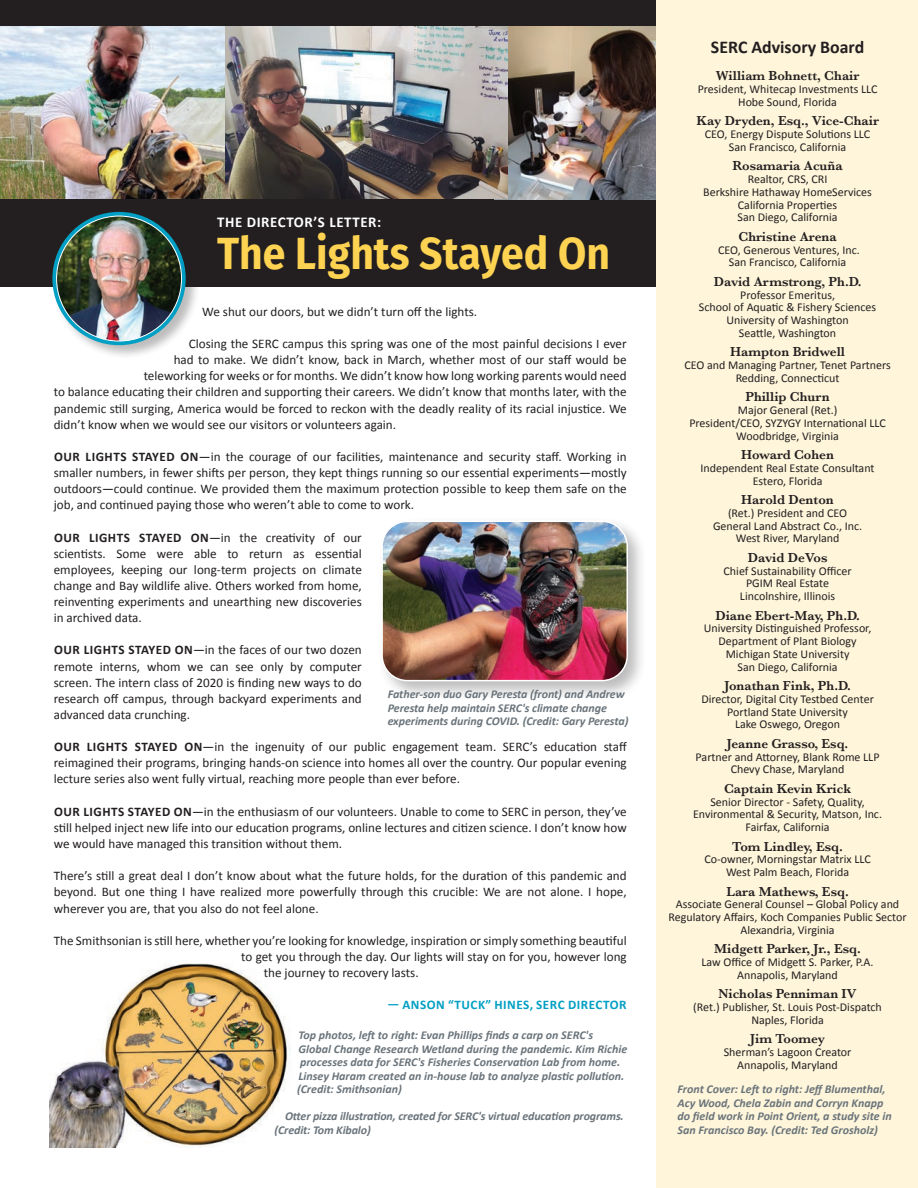
<style>
.page{position:relative;width:918px;height:1188px;background:#fff}
.page>*{position:absolute;margin:0;border:0;box-sizing:border-box;transform-origin:0 0}
.t1{font:700 45px "Fira Sans";color:#fed352;scale:.91 1}
.t2{font:700 18px "Calibri";color:#231f20}
.t3{font:700 15px "Calibri";letter-spacing:.04em;color:#fff}
.t4{font:600 13.5px "Baskerville";color:#231f20}
.t5{font:13.2px/16.2px "Calibri";color:#231f20;text-align:justify}
.t6{font:700 13.2px "Calibri";letter-spacing:.04em;color:#009fc3}
.t7{font:12px/12.8px "Calibri";color:#231f20;text-align:center}
.t8{font:italic 700 12px/13.5px "Calibri";color:#6a747b}
.s1{font-weight:700}
</style>
<div class="page">
<img style="left:49px;top:963px;width:241px;height:185px">
<div style="left:0;top:0;width:658px;height:287px;background:#231f20"></div>
<img style="left:508px;top:27px;width:148px;height:172px">
<img style="left:0;top:26px;width:508px;height:173px">
<div style="left:656px;top:0;width:262px;height:1188px;background:#fef5da"></div>
<div style="left:378px;top:517px;width:269px;height:183px;background:#231f20;opacity:.3"></div>
<img style="left:382px;top:521px;width:245px;height:160px">
<div style="left:381px;top:521px;width:247px;height:160px;border:2px solid #fff;border-radius:25px"></div>
<div style="left:51px;top:211px;width:150px;height:149px;background:#231f20;opacity:.3"></div>
<svg style="left:52px;top:212px;width:134px;height:133px;background:#1fa5c3"></svg>
<img style="left:57px;top:216px;width:125px;height:125px;border-radius:62px">
<p class="t3" style="left:217px;top:212px;width:166px">THE DIRECTOR’S LETTER:</p>
<h1 class="t1" style="left:217px;top:215px;width:433px">The Lights Stayed On</h1>
<p class="t5" style="left:202px;top:303px;width:276px">We shut our doors, but we didn’t turn off the lights.</p>
<p class="t5" style="left:189px;top:336px;width:440px">Closing the SERC campus this spring was one of the most painful decisions I ever</p>
<p class="t5" style="left:174px;top:352px;width:455px">had to make. We didn’t know, back in March, whether most of our staff would be</p>
<p class="t5" style="left:144px;top:368px;width:485px">teleworking for weeks or for months. We didn’t know how long working parents would need</p>
<p class="t5" style="left:54px;top:384px;width:575px">to balance educating their children and supporting their careers. We didn’t know that months later, with the</p>
<p class="t5" style="left:54px;top:400px;width:575px">pandemic still surging, America would be forced to reckon with the deadly reality of its racial injustice. We</p>
<p class="t5" style="left:54px;top:416px;width:344px">didn’t know when we would see our visitors or volunteers again.</p>
<p class="t5" style="left:54px;top:448px;width:575px"><span class="s1">OUR LIGHTS STAYED ON</span>—in the courage of our facilities, maintenance and security staff. Working in smaller numbers, in fewer shifts per person, they kept things running so our essential experiments—mostly outdoors—could continue. We provided them the maximum protection possible to keep them safe on the job, and continued paying those who weren’t able to come to work.</p>
<p class="t5" style="left:54px;top:529px;width:310px"><span class="s1">OUR LIGHTS STAYED ON</span>—in the creativity of our scientists. Some were able to return as essential employees, keeping our long-term projects on climate change and Bay wildlife alive. Others worked from home, reinventing experiments and unearthing new discoveries in archived data.</p>
<p class="t5" style="left:54px;top:642px;width:310px"><span class="s1">OUR LIGHTS STAYED ON</span>—in the faces of our two dozen remote interns, whom we can see only by computer screen. The intern class of 2020 is finding new ways to do research off campus, through backyard experiments and advanced data crunching.</p>
<p class="t5" style="left:54px;top:739px;width:575px"><span class="s1">OUR LIGHTS STAYED ON</span>—in the ingenuity of our public engagement team. SERC’s education staff reimagined their programs, bringing hands-on science into homes all over the country. Our popular evening lecture series also went fully virtual, reaching more people than ever before.</p>
<p class="t5" style="left:54px;top:803px;width:575px"><span class="s1">OUR LIGHTS STAYED ON</span>—in the enthusiasm of our volunteers. Unable to come to SERC in person, they’ve still helped inject new life into our education programs, online lectures and citizen science. I don’t know how we would have managed this transition without them.</p>
<p class="t5" style="left:54px;top:868px;width:574px">There’s still a great deal I don’t know about what the future holds, for the duration of this pandemic and beyond. But one thing I have realized more powerfully through this crucible: We are not alone. I hope, wherever you are, that you also do not feel alone.</p>
<p class="t5" style="left:54px;top:932px;width:574px">The Smithsonian is still here, whether you’re looking for knowledge, inspiration or simply something beautiful</p>
<p class="t5" style="left:241px;top:948px;width:387px">to get you through the day. Our lights will stay on for you, however long</p>
<p class="t5" style="left:264px;top:965px;width:156px">the journey to recovery lasts.</p>
<p class="t6" style="left:387px;top:996px;width:241px">— ANSON “TUCK” HINES, SERC DIRECTOR</p>
<p class="t8" style="left:388px;top:687px;width:242px">Father-son duo Gary Peresta (front) and Andrew<br>Peresta help maintain SERC's climate change experiments during COVID. (Credit: Gary Peresta)</p>
<p class="t8" style="left:297px;top:1029px;width:332px">Top photos, left to right: Evan Phillips finds a carp on SERC's<br>Global Change Research Wetland during the pandemic. Kim Richie processes data for SERC's Fisheries Conservation Lab from home.<br>Linsey Haram created an in-house lab to analyze plastic pollution. (Credit: Smithsonian)</p>
<p class="t8" style="left:275px;top:1110px;width:351px;text-indent:10px">Otter pizza illustration, created for SERC's virtual education programs. (Credit: Tom Kibalo)</p>
<h2 class="t2" style="left:711px;top:36px;width:155px">SERC Advisory Board</h2>
<p class="t4" style="left:716px;top:67px;width:145px">William Bohnett, Chair</p>
<p class="t7" style="left:698px;top:83px;width:181px">President, Whitecap Investments LLC<br>Hobe Sound, Florida</p>
<p class="t4" style="left:696px;top:112px;width:184px">Kay Dryden, Esq., Vice-Chair</p>
<p class="t7" style="left:705px;top:128px;width:167px">CEO, Energy Dispute Solutions LLC<br>San Francisco, California</p>
<p class="t4" style="left:732px;top:157px;width:112px">Rosamaria Acuña</p>
<p class="t7" style="left:703px;top:173px;width:170px">Realtor, CRS, CRI<br>Berkshire Hathaway HomeServices<br>California Properties<br>San Diego, California</p>
<p class="t4" style="left:738px;top:227px;width:100px">Christine Arena</p>
<p class="t7" style="left:718px;top:243px;width:143px">CEO, Generous Ventures, Inc.<br>San Francisco, California</p>
<p class="t4" style="left:714px;top:272px;width:149px">David Armstrong, Ph.D.</p>
<p class="t7" style="left:699px;top:288px;width:179px">Professor Emeritus,<br>School of Aquatic &amp; Fishery Sciences<br>University of Washington<br>Seattle, Washington</p>
<p class="t4" style="left:730px;top:343px;width:116px">Hampton Bridwell</p>
<p class="t7" style="left:684px;top:359px;width:208px">CEO and Managing Partner, Tenet Partners<br>Redding, Connecticut</p>
<p class="t4" style="left:745px;top:388px;width:86px">Phillip Churn</p>
<p class="t7" style="left:689px;top:404px;width:198px">Major General (Ret.)<br>President/CEO, SYZYGY International LLC<br>Woodbridge, Virginia</p>
<p class="t4" style="left:741px;top:445px;width:94px">Howard Cohen</p>
<p class="t7" style="left:701px;top:462px;width:175px">Independent Real Estate Consultant<br>Estero, Florida</p>
<p class="t4" style="left:741px;top:490px;width:94px">Harold Denton</p>
<p class="t7" style="left:713px;top:507px;width:151px">(Ret.) President and CEO<br>General Land Abstract Co., Inc.<br>West River, Maryland</p>
<p class="t4" style="left:748px;top:548px;width:81px">David DeVos</p>
<p class="t7" style="left:724px;top:564px;width:130px">Chief Sustainability Officer<br>PGIM Real Estate<br>Lincolnshire, Illinois</p>
<p class="t4" style="left:715px;top:606px;width:146px">Diane Ebert-May, Ph.D.</p>
<p class="t7" style="left:704px;top:622px;width:169px">University Distinguished Professor,<br>Department of Plant Biology<br>Michigan State University<br>San Diego, California</p>
<p class="t4" style="left:724px;top:676px;width:128px">Jonathan Fink, Ph.D.</p>
<p class="t7" style="left:701px;top:693px;width:174px">Director, Digital City Testbed Center<br>Portland State University<br>Lake Oswego, Oregon</p>
<p class="t4" style="left:727px;top:734px;width:123px">Jeanne Grasso, Esq.</p>
<p class="t7" style="left:696px;top:750px;width:185px">Partner and Attorney, Blank Rome LLP<br>Chevy Chase, Maryland</p>
<p class="t4" style="left:724px;top:779px;width:129px">Captain Kevin Krick</p>
<p class="t7" style="left:693px;top:795px;width:190px">Senior Director - Safety, Quality,<br>Environmental &amp; Security, Matson, Inc.<br>Fairfax, California</p>
<p class="t4" style="left:732px;top:837px;width:112px">Tom Lindley, Esq.</p>
<p class="t7" style="left:704px;top:853px;width:168px">Co-owner, Morningstar Matrix LLC<br>West Palm Beach, Florida</p>
<p class="t4" style="left:726px;top:882px;width:124px">Lara Mathews, Esq.</p>
<p class="t7" style="left:669px;top:898px;width:240px">Associate General Counsel – Global Policy and<br>Regulatory Affairs, Koch Companies Public Sector<br>Alexandria, Virginia</p>
<p class="t4" style="left:714px;top:940px;width:148px">Midgett Parker, Jr., Esq.</p>
<p class="t7" style="left:702px;top:956px;width:174px">Law Office of Midgett S. Parker, P.A.<br>Annapolis, Maryland</p>
<p class="t4" style="left:718px;top:985px;width:140px">Nicholas Penniman IV</p>
<p class="t7" style="left:693px;top:1001px;width:190px">(Ret.) Publisher, St. Louis Post-Dispatch<br>Naples, Florida</p>
<p class="t4" style="left:750px;top:1030px;width:76px">Jim Toomey</p>
<p class="t7" style="left:724px;top:1046px;width:129px">Sherman’s Lagoon Creator<br>Annapolis, Maryland</p>
<p class="t8" style="left:678px;top:1082px;width:216px">Front Cover: Left to right: Jeff Blumenthal, Acy Wood, Chela Zabin and Corryn Knapp do field work in Point Orient, a study site in San Francisco Bay. (Credit: Ted Grosholz)</p>
</div>
